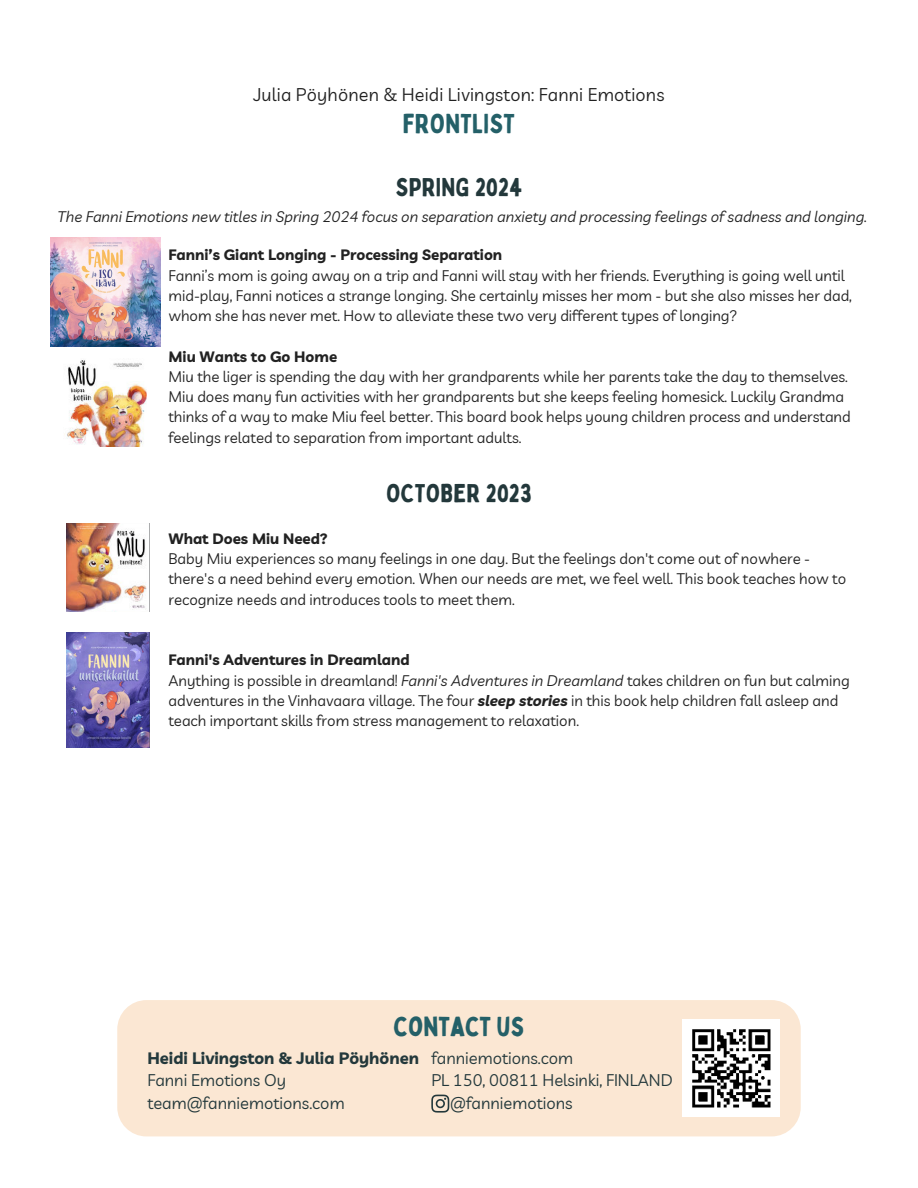
<style>
.page{position:relative;width:918px;height:1188px;background:#fff}
.page>*{position:absolute;margin:0;border:0;box-sizing:border-box;transform-origin:0 0}
.t1{font:27px "Bobby Jones";letter-spacing:.01em;color:#246068}
.t2{font:25.35px "Bobby Jones";letter-spacing:.01em;color:#23383b}
.t3{font:18px "Livvic";letter-spacing:.01em;color:#222}
.t4{font:16.5px/22.5px "Livvic";color:#23383b}
.t5{font:700 16.5px "Livvic";color:#23383b}
.t6{font:15px/20.2px "Livvic";color:#222}
.t7{font:italic 15px "Livvic";color:#222}
.t8{font:700 15px "Livvic";color:#222}
.s1{font-weight:700}
.s2{font-style:italic}
.s3{font-weight:700;font-style:italic}
</style>
<div class="page">
<img style="left:66px;top:523px;width:81px;height:89px">
<img style="left:66px;top:632px;width:83px;height:116px">
<img style="left:50px;top:238px;width:110px;height:109px">
<img style="left:64px;top:360px;width:83px;height:87px">
<div style="left:117px;top:1000px;width:684px;height:136px;background:#fbe7d3;border-radius:29px"></div>
<img style="left:682px;top:1020px;width:97px;height:97px">
<svg style="left:431px;top:1095px;width:18px;height:18px"></svg>
<p class="t3" style="left:253px;top:81px;width:413px">Julia Pöyhönen &amp; Heidi Livingston: Fanni Emotions</p>
<h1 class="t1" style="left:403px;top:105px;width:114px">FRONTLIST</h1>
<h2 class="t2" style="left:396px;top:171px;width:128px">SPRING 2024</h2>
<p class="t7" style="left:58px;top:206px;width:811px">The Fanni Emotions new titles in Spring 2024 focus on separation anxiety and processing feelings of sadness and longing.</p>
<p class="t8" style="left:168px;top:243px;width:335px">Fanni’s Giant Longing - Processing Separation</p>
<p class="t6" style="left:168px;top:264px;width:685px">Fanni’s mom is going away on a trip and Fanni will stay with her friends. Everything is going well until mid-play, Fanni notices a strange longing. She certainly misses her mom - but she also misses her dad, whom she has never met. How to alleviate these two very different types of longing?</p>
<p class="t8" style="left:168px;top:345px;width:170px">Miu Wants to Go Home</p>
<p class="t6" style="left:168px;top:366px;width:684px">Miu the liger is spending the day with her grandparents while her parents take the day to themselves.<br>Miu does many fun activities with her grandparents but she keeps feeling homesick. Luckily Grandma thinks of a way to make Miu feel better. This board book helps young children process and understand feelings related to separation from important adults.</p>
<h2 class="t2" style="left:386px;top:477px;width:147px">OCTOBER 2023</h2>
<p class="t8" style="left:168px;top:527px;width:161px">What Does Miu Need?</p>
<p class="t6" style="left:168px;top:548px;width:679px">Baby Miu experiences so many feelings in one day. But the feelings don't come out of nowhere - there's a need behind every emotion. When our needs are met, we feel well. This book teaches how to recognize needs and introduces tools to meet them.</p>
<p class="t6" style="left:168px;top:649px;width:683px"><span class="s1">Fanni's Adventures in Dreamland<br></span>Anything is possible in dreamland! <span class="s2">Fanni's Adventures in Dreamland</span> takes children on fun but calming adventures in the Vinhavaara village. The four <span class="s3">sleep stories</span> in this book help children fall asleep and teach important skills from stress management to relaxation.</p>
<h1 class="t1" style="left:394px;top:1009px;width:132px">CONTACT US</h1>
<p class="t4" style="left:431px;top:1046px;width:143px">fanniemotions.com</p>
<p class="t4" style="left:431px;top:1068px;width:243px">PL 150, 00811 Helsinki, FINLAND</p>
<p class="t4" style="left:450px;top:1091px;width:124px">@fanniemotions</p>
<p class="t5" style="left:147px;top:1045px;width:273px">Heidi Livingston &amp; Julia Pöyhönen</p>
<p class="t4" style="left:147px;top:1068px;width:199px">Fanni Emotions Oy team@fanniemotions.com</p>
</div>
